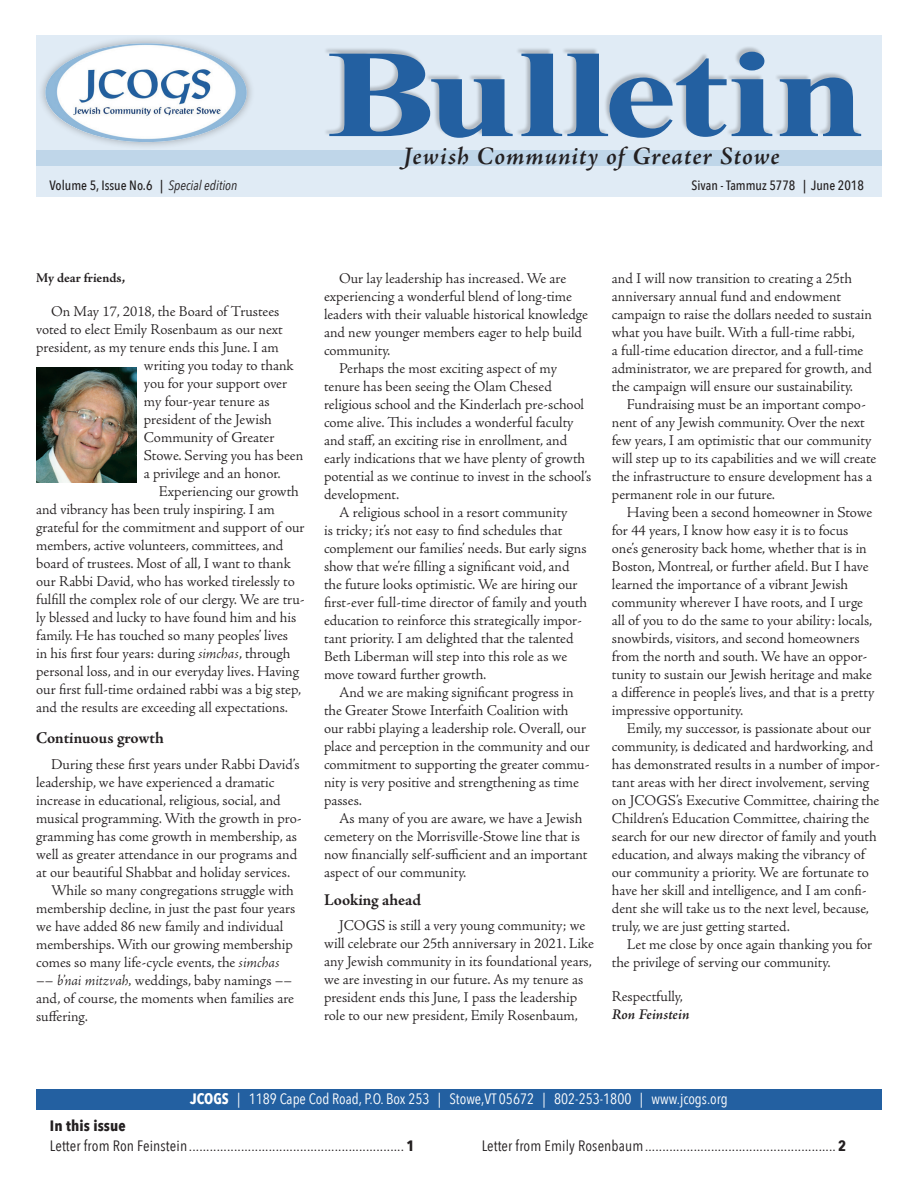
<style>
.page{position:relative;width:918px;height:1188px;background:#fff}
.page>*{position:absolute;margin:0;border:0;box-sizing:border-box;transform-origin:0 0}
.t1{font:700 124.5px "Times New Roman";color:#2360a1;scale:1.33 1}
.t2{font:italic 600 25.5px "Adobe Jenson Pro";letter-spacing:.035em;color:#231f20}
.subhead{font:700 16.5px "Adobe Jenson Pro";letter-spacing:-.005em;color:#231f20}
.text{font:300 15px/18px "Adobe Jenson Pro";letter-spacing:-.005em;color:#231f20}
.text-2{font:15px "Avenir Next Condensed";letter-spacing:.01em;color:#231f20}
.t3{font:15px "Avenir Next Condensed";color:#fff}
.text-3{font:italic 600 15px "Adobe Jenson Pro";color:#231f20}
.t4{font:700 15px "Avenir Next Condensed";letter-spacing:.01em;color:#231f20}
.cover_date{font:500 13.5px "Avenir Next Condensed";color:#231f20}
.tze_ital{font:700 13.5px "Adobe Jenson Pro";letter-spacing:-.005em;color:#231f20}
.s1{font-weight:400;font-style:italic}
.s2{font-style:italic}
.s3{font-weight:700}
</style>
<div class="page">
<div style="left:36px;top:36px;width:846px;height:161px;background:#e0ebf5"></div>
<div style="left:324px;top:46px;width:537px;height:91px;background:#231f20;opacity:.25"></div>
<div style="left:36px;top:150px;width:846px;height:16px;background:#bfd6e9"></div>
<div style="left:36px;top:1089px;width:846px;height:21px;background:#2360a1"></div>
<div style="left:38px;top:35px;width:217px;height:115px;background:#231f20;opacity:.35"></div>
<img style="left:45px;top:43px;width:202px;height:99px">
<img style="left:36px;top:367px;width:101px;height:116px">
<p class="t1" style="left:326px;top:8px;width:408px">Bulletin</p>
<p class="t2" style="left:403px;top:142px;width:378px">Jewish Community of Greater Stowe</p>
<p class="cover_date" style="left:50px;top:178px;width:189px">Volume 5, Issue No.6 | <span class="s1">Special edition</span></p>
<p class="cover_date" style="left:692px;top:177px;width:174px">Sivan - Tammuz 5778 | June 2018</p>
<p class="tze_ital" style="left:36px;top:270px;width:91px">My dear friends,</p>
<p class="text" style="left:51px;top:302px;width:230px">On May 17, 2018, the Board of Trustees</p>
<p class="text" style="left:36px;top:320px;width:248px">voted to elect Emily Rosenbaum as our next</p>
<p class="text" style="left:36px;top:338px;width:244px">president, as my tenure ends this June. I am</p>
<p class="text" style="left:144px;top:356px;width:151px">writing you today to thank</p>
<p class="text" style="left:144px;top:374px;width:145px">you for your support over</p>
<p class="text" style="left:144px;top:392px;width:127px">my four-year tenure as</p>
<p class="text" style="left:144px;top:410px;width:129px">president of the Jewish</p>
<p class="text" style="left:144px;top:428px;width:132px">Community of Greater</p>
<p class="text" style="left:144px;top:446px;width:161px">Stowe. Serving you has been</p>
<p class="text" style="left:144px;top:464px;width:138px">a privilege and an honor.</p>
<p class="text" style="left:36px;top:482px;width:270px;text-indent:123px">Experiencing our growth and vibrancy has been truly inspiring. I am grateful for the commitment and support of our members, active volunteers, committees, and board of trustees. Most of all, I want to thank our Rabbi David, who has worked tirelessly to fulfill the complex role of our clergy. We are tru&shy;ly blessed and lucky to have found him and his family. He has touched so many peoples’ lives<br>in his first four years: during <span class="s2">simchas</span>, through personal loss, and in our everyday lives. Having our first full-time ordained rabbi was a big step, and the results are exceeding all expectations.</p>
<p class="subhead" style="left:36px;top:729px;width:129px">Continuous growth</p>
<p class="text" style="left:36px;top:755px;width:267px;text-indent:15px">During these first years under Rabbi David’s leadership, we have experienced a dramatic increase in educational, religious, social, and musical programming. With the growth in pro&shy;gramming has come growth in membership, as well as greater attendance in our programs and at our beautiful Shabbat and holiday services.</p>
<p class="text" style="left:36px;top:881px;width:261px;text-indent:15px">While so many congregations struggle with membership decline, in just the past four years we have added 86 new family and individual memberships. With our growing membership comes so many life-cycle events, the <span class="s2">simchas </span>–– <span class="s2">b’nai mitzvah,</span> weddings, baby namings –– and, of course, the moments when families are suffering.</p>
<p class="text" style="left:324px;top:270px;width:265px;text-indent:15px">Our lay leadership has increased. We are experiencing a wonderful blend of long-time leaders with their valuable historical knowledge and new younger members eager to help build community.</p>
<p class="text" style="left:324px;top:360px;width:269px;text-indent:15px">Perhaps the most exciting aspect of my tenure has been seeing the Olam Chesed religious school and the Kinderlach pre-school come alive. This includes a wonderful faculty and staff, an exciting rise in enrollment, and early indications that we have plenty of growth potential as we continue to invest in the school’s development.</p>
<p class="text" style="left:324px;top:504px;width:265px;text-indent:15px">A religious school in a resort community<br>is tricky; it’s not easy to find schedules that complement our families’ needs. But early signs show that we’re filling a significant void, and the future looks optimistic. We are hiring our first-ever full-time director of family and youth education to reinforce this strategically impor&shy;tant priority. I am delighted that the talented Beth Liberman will step into this role as we move toward further growth.</p>
<p class="text" style="left:324px;top:684px;width:267px;text-indent:15px">And we are making significant progress in the Greater Stowe Interfaith Coalition with our rabbi playing a leadership role. Overall, our place and perception in the community and our commitment to supporting the greater commu&shy;nity is very positive and strengthening as time passes.</p>
<p class="text" style="left:324px;top:810px;width:265px;text-indent:15px">As many of you are aware, we have a Jewish cemetery on the Morrisville-Stowe line that is now financially self-sufficient and an important aspect of our community.</p>
<p class="subhead" style="left:324px;top:891px;width:99px">Looking ahead</p>
<p class="text" style="left:324px;top:917px;width:271px;text-indent:15px">JCOGS is still a very young community; we will celebrate our 25th anniversary in 2021. Like any Jewish community in its foundational years, we are investing in our future. As my tenure as president ends this June, I pass the leadership role to our new president, Emily Rosenbaum,</p>
<p class="text" style="left:612px;top:270px;width:262px">and I will now transition to creating a 25th anniversary annual fund and endowment campaign to raise the dollars needed to sustain what you have built. With a full-time rabbi,<br>a full-time education director, and a full-time administrator, we are prepared for growth, and the campaign will ensure our sustainability.</p>
<p class="text" style="left:612px;top:396px;width:266px;text-indent:15px">Fundraising must be an important compo&shy;nent of any Jewish community. Over the next few years, I am optimistic that our community will step up to its capabilities and we will create the infrastructure to ensure development has a permanent role in our future.</p>
<p class="text" style="left:612px;top:504px;width:264px;text-indent:15px">Having been a second homeowner in Stowe for 44 years, I know how easy it is to focus one’s generosity back home, whether that is in Boston, Montreal, or further afield. But I have learned the importance of a vibrant Jewish community wherever I have roots, and I urge all of you to do the same to your ability: locals, snowbirds, visitors, and second homeowners from the north and south. We have an oppor&shy;tunity to sustain our Jewish heritage and make a difference in people’s lives, and that is a pretty impressive opportunity.</p>
<p class="text" style="left:612px;top:720px;width:269px;text-indent:15px">Emily, my successor, is passionate about our community, is dedicated and hardworking, and has demonstrated results in a number of impor&shy;tant areas with her direct involvement, serving on JCOGS’s Executive Committee, chairing the Children’s Education Committee, chairing the search for our new director of family and youth education, and always making the vibrancy of our community a priority. We are fortunate to have her skill and intelligence, and I am confi&shy;dent she will take us to the next level, because, truly, we are just getting started.</p>
<p class="text" style="left:612px;top:936px;width:262px;text-indent:15px">Let me close by once again thanking you for the privilege of serving our community.</p>
<p class="text" style="left:612px;top:988px;width:73px">Respectfully,</p>
<p class="text-3" style="left:612px;top:1006px;width:79px">Ron Feinstein</p>
<p class="t4" style="left:50px;top:1116px;width:77px">In this issue</p>
<p class="t3" style="left:190px;top:1086px;width:539px"><span class="s3">JCOGS</span> | 1189 Cape Cod Road, P.O. Box 253 | Stowe,VT 05672 | 802-253-1800 | www.jcogs.org</p>
<p class="text-2" style="left:50px;top:1133px;width:366px">Letter from Ron Feinstein.............................................................. <span class="s3">1</span></p>
<p class="text-2" style="left:482px;top:1133px;width:366px">Letter from Emily Rosenbaum....................................................... <span class="s3">2</span></p>
</div>
